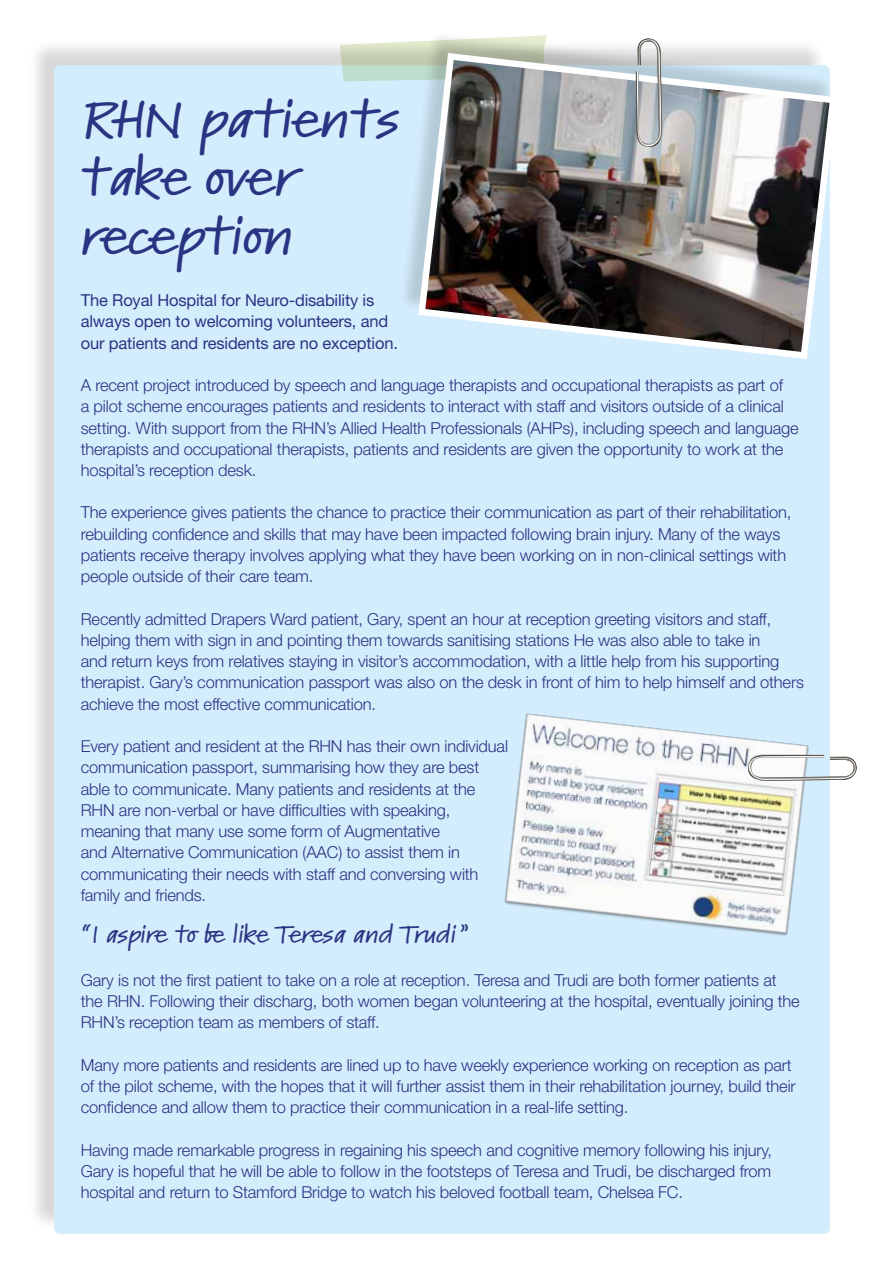
<style>
.page{position:relative;width:893px;height:1263px;background:#fff}
.page>*{position:absolute;margin:0;border:0;box-sizing:border-box;transform-origin:0 0}
.t1{font:600 expanded 48.9px/58.7px "Kremlin Pro";color:#283583}
.t2{font:600 expanded 22.5px "Kremlin Pro";letter-spacing:-.01em;color:#283583}
.t3{font:300 16.5px/21.3px "Helvetica Neue LT Std";letter-spacing:-.01em;color:#283583}
.t4{font:16.5px/21.3px "Helvetica Neue LT Std";letter-spacing:-.01em;color:#283583}
</style>
<div class="page">
<div style="left:28px;top:38px;width:799px;height:1192px;background:#000;opacity:.16"></div>
<div style="left:54px;top:65px;width:776px;height:1169px;background:#d4edfc;border-radius:6px"></div>
<svg style="left:340px;top:38px;width:58px;height:43px"></svg>
<div style="left:398px;top:30px;width:436px;height:324px;background:#000;opacity:.15"></div>
<img style="left:415px;top:49px;width:419px;height:310px">
<svg style="left:636px;top:38px;width:26px;height:109px"></svg>
<img style="left:504px;top:713px;width:305px;height:223px">
<svg style="left:748px;top:754px;width:109px;height:27px"></svg>
<h1 class="t1" style="left:81px;top:91px;width:320px">RHN patients take over reception</h1>
<p class="t4" style="left:81px;top:289px;width:319px">The Royal Hospital for Neuro-disability is always open to welcoming volunteers, and our patients and residents are no exception.</p>
<p class="t3" style="left:81px;top:374px;width:719px">A recent project introduced by speech and language therapists and occupational therapists as part of<br>a pilot scheme encourages patients and residents to interact with staff and visitors outside of a clinical setting. With support from the RHN’s Allied Health Professionals (AHPs), including speech and language therapists and occupational therapists, patients and residents are given the opportunity to work at the hospital’s reception desk.</p>
<p class="t3" style="left:81px;top:502px;width:712px">The experience gives patients the chance to practice their communication as part of their rehabilitation, rebuilding confidence and skills that may have been impacted following brain injury. Many of the ways patients receive therapy involves applying what they have been working on in non-clinical settings with people outside of their care team.</p>
<p class="t3" style="left:81px;top:608px;width:725px">Recently admitted Drapers Ward patient, Gary, spent an hour at reception greeting visitors and staff, helping them with sign in and pointing them towards sanitising stations He was also able to take in<br>and return keys from relatives staying in visitor’s accommodation, with a little help from his supporting therapist. Gary’s communication passport was also on the desk in front of him to help himself and others achieve the most effective communication.</p>
<p class="t3" style="left:81px;top:735px;width:429px">Every patient and resident at the RHN has their own individual communication passport, summarising how they are best able to communicate. Many patients and residents at the RHN are non-verbal or have difficulties with speaking, meaning that many use some form of Augmentative<br>and Alternative Communication (AAC) to assist them in communicating their needs with staff and conversing with family and friends.</p>
<h2 class="t2" style="left:81px;top:918px;width:392px">“I aspire to be like Teresa and Trudi”</h2>
<p class="t3" style="left:81px;top:969px;width:720px">Gary is not the first patient to take on a role at reception. Teresa and Trudi are both former patients at the RHN. Following their discharg, both women began volunteering at the hospital, eventually joining the<br>RHN’s reception team as members of staff.</p>
<p class="t3" style="left:81px;top:1054px;width:716px">Many more patients and residents are lined up to have weekly experience working on reception as part of the pilot scheme, with the hopes that it will further assist them in their rehabilitation journey, build their confidence and allow them to practice their communication in a real-life setting.</p>
<p class="t3" style="left:81px;top:1139px;width:693px;text-align:justify">Having made remarkable progress in regaining his speech and cognitive memory following his injury, Gary is hopeful that he will be able to follow in the footsteps of Teresa and Trudi, be discharged from hospital and return to Stamford Bridge to watch his beloved football team, Chelsea FC.</p>
</div>
